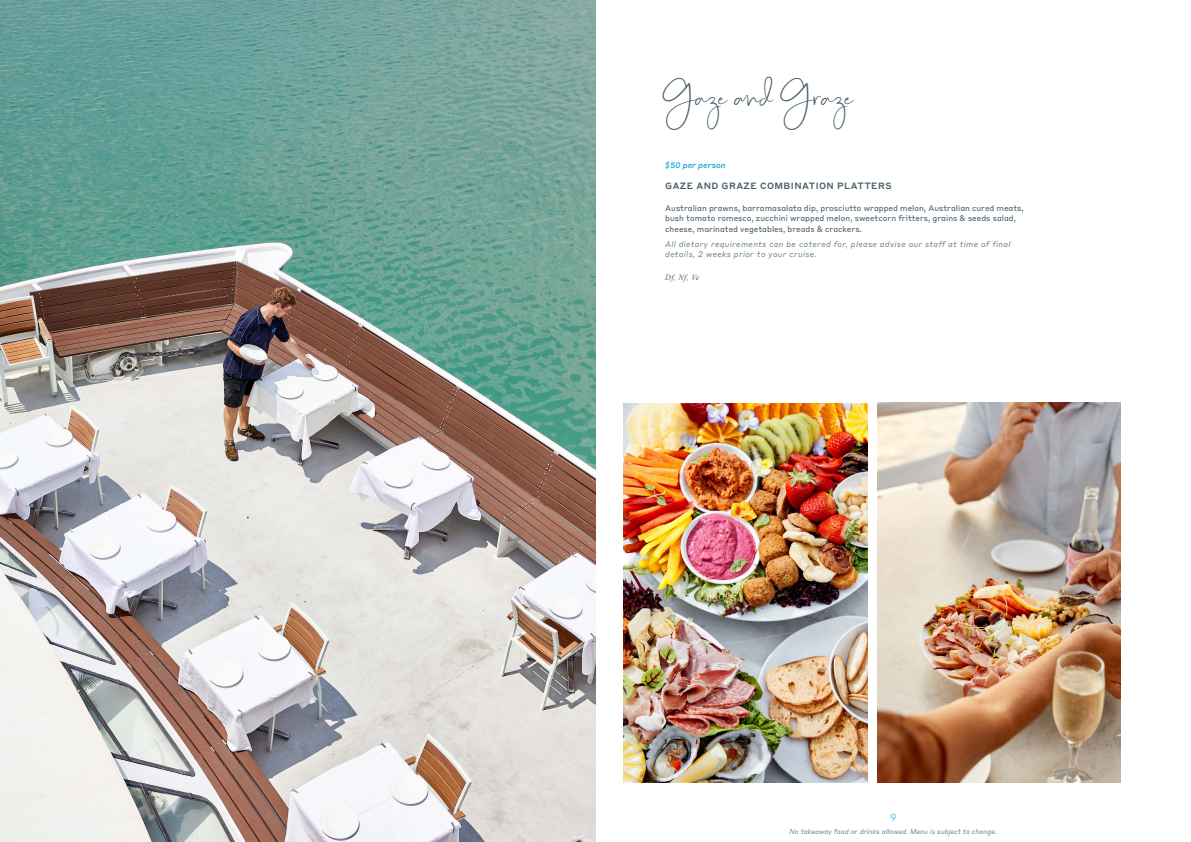
<style>
.page{position:relative;width:1191px;height:842px;background:#fff}
.page>*{position:absolute;margin:0;border:0;box-sizing:border-box;transform-origin:0 0}
.t1{font:700 35px "Just Sunday";color:#465b65}
.t2{font:300 10px "Styrene B";color:#24abe2}
.t3{font:500 9px "Styrene B";letter-spacing:.05em;color:#465b65}
.t4{font:8px/10.5px "Styrene B";color:#465b65}
.t5{font:italic 300 8px/10px "Styrene B";letter-spacing:.04em;color:#465b65}
.t6{font:italic 500 8px "Styrene B";color:#24abe2}
.t7{font:italic 8px "Times New Roman";color:#465b65}
.t8{font:italic 300 6.8px "Styrene B";color:#465b65}
</style>
<div class="page">
<img style="left:624px;top:403px;width:243px;height:380px">
<img style="left:877px;top:403px;width:243px;height:380px">
<img style="left:0;top:0;width:595px;height:842px">
<h1 class="t1" style="left:663px;top:73px;width:192px">Gaze and Graze</h1>
<p class="t6" style="left:665px;top:158px;width:62px">$50 per person</p>
<p class="t3" style="left:665px;top:178px;width:228px">GAZE AND GRAZE COMBINATION PLATTERS</p>
<p class="t4" style="left:665px;top:202px;width:360px">Australian prawns, barramasalata dip, prosciutto wrapped melon, Australian cured meats, bush tomato romesco, zucchini wrapped melon, sweetcorn fritters, grains &amp; seeds salad, cheese, marinated vegetables, breads &amp; crackers.</p>
<p class="t5" style="left:665px;top:238px;width:347px">All dietary requirements can be catered for, please advise our staff at time of final details, 2 weeks prior to your cruise.</p>
<p class="t7" style="left:665px;top:271px;width:35px">Df, Nf, Ve</p>
<p class="t2" style="left:890px;top:809px;width:8px">9</p>
<p class="t8" style="left:789px;top:826px;width:209px">No takeaway food or drinks allowed. Menu is subject to change.</p>
</div>
